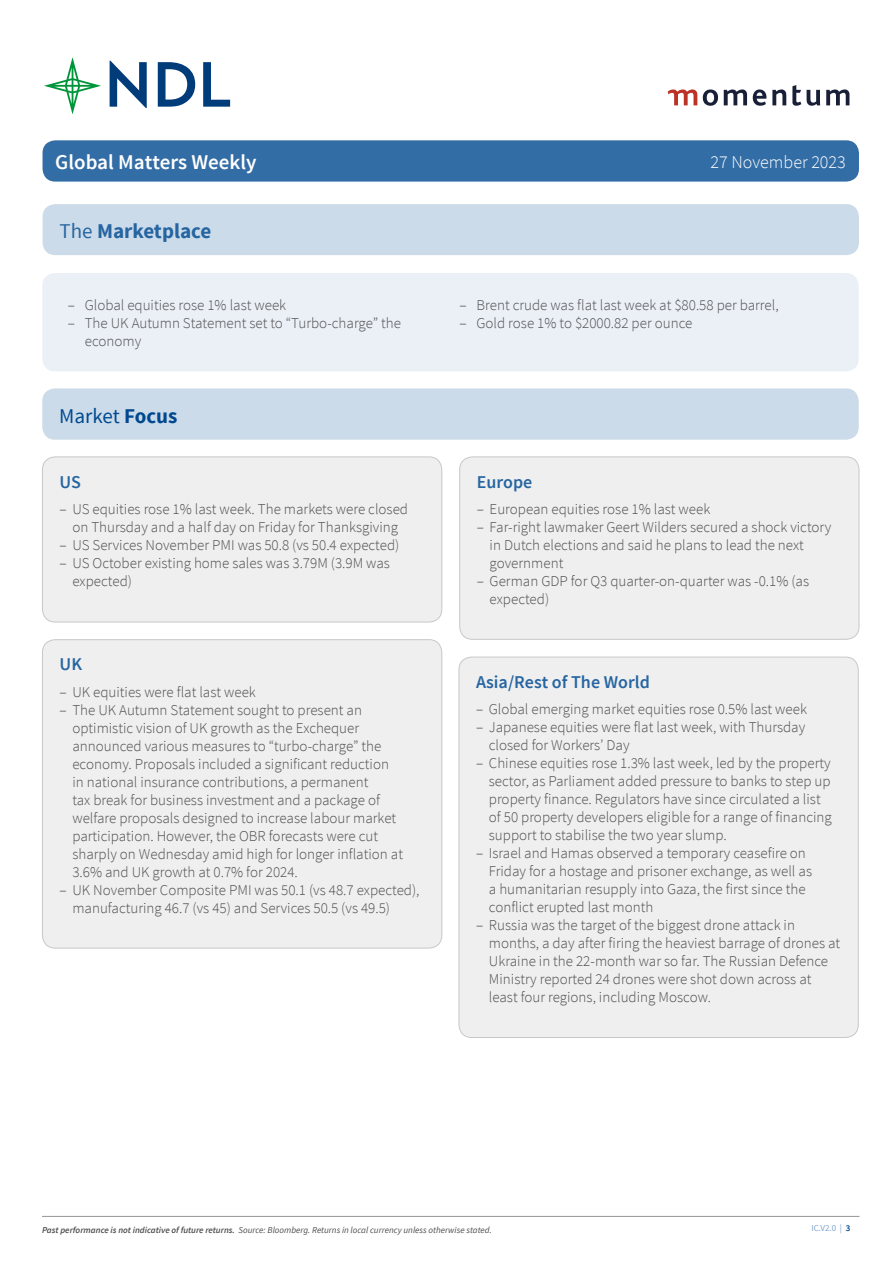
<style>
.page{position:relative;width:893px;height:1263px;background:#fff}
.page>*{position:absolute;margin:0;border:0;box-sizing:border-box;transform-origin:0 0}
.t1{font:600 21px "Source Sans Pro";color:#fff}
.t2{font:700 21px "Source Sans Pro";color:#2665a1}
.t3{font:21px "Source Sans Pro";color:#004990}
.t4{font:600 18px "Source Sans Pro";color:#2665a1}
.t5{font:300 18px "Source Sans Pro";color:#fff}
.t6{font:300 15px/18px "Source Sans Pro";color:#4d4d4f}
.t7{font:italic 9px "Source Sans Pro";color:#4d4d4f}
.t8{font:9px "Source Sans Pro";color:#80a4c8}
.s1{font-weight:400}
.s2{font-weight:700}
.s3{font-weight:600}
.s4{font-weight:600;color:#004990}
</style>
<div class="page">
<svg style="left:668px;top:89px;width:29px;height:16px"></svg>
<svg style="left:724px;top:89px;width:23px;height:16px"></svg>
<svg style="left:753px;top:89px;width:13px;height:17px"></svg>
<svg style="left:772px;top:89px;width:14px;height:16px"></svg>
<svg style="left:792px;top:85px;width:9px;height:21px"></svg>
<svg style="left:807px;top:90px;width:13px;height:16px"></svg>
<svg style="left:826px;top:89px;width:23px;height:16px"></svg>
<svg style="left:703px;top:89px;width:15px;height:17px"></svg>
<svg style="left:44px;top:57px;width:57px;height:57px"></svg>
<svg style="left:110px;top:61px;width:37px;height:47px"></svg>
<svg style="left:158px;top:62px;width:37px;height:45px"></svg>
<svg style="left:203px;top:62px;width:27px;height:45px"></svg>
<div style="left:43px;top:140px;width:816px;height:42px;background:#336da6;border-radius:13px"></div>
<hr style="left:42px;top:1216px;width:817px;height:1px;background:#939598">
<div style="left:43px;top:204px;width:816px;height:51px;background:#ccdbe9;border-radius:13px"></div>
<div style="left:42px;top:457px;width:400px;height:165px;background:#efefef;border-radius:13px"></div>
<div style="left:42px;top:457px;width:400px;height:165px;border:1px solid #c8c8ca;border-radius:13px"></div>
<div style="left:459px;top:657px;width:399px;height:380px;background:#efefef;border-radius:13px"></div>
<div style="left:42px;top:273px;width:817px;height:98px;background:#ebf0f6;border-radius:13px"></div>
<div style="left:460px;top:457px;width:399px;height:182px;background:#efefef;border-radius:13px"></div>
<div style="left:459px;top:457px;width:400px;height:182px;border:1px solid #c8c8ca;border-radius:13px"></div>
<div style="left:42px;top:388px;width:817px;height:52px;background:#ccdbe9;border-radius:13px"></div>
<div style="left:42px;top:640px;width:400px;height:308px;background:#efefef;border-radius:13px"></div>
<div style="left:42px;top:639px;width:400px;height:309px;border:1px solid #c8c8ca;border-radius:13px"></div>
<h1 class="t1" style="left:55px;top:149px;width:203px">Global Matters Weekly</h1>
<p class="t5" style="left:710px;top:151px;width:137px">27 November 2023</p>
<h1 class="t2" style="left:60px;top:217px;width:153px"><span class="s1">The</span> Marketplace</h1>
<p class="t6" style="left:68px;top:296px;width:220px">– Global equities rose 1% last week</p>
<p class="t6" style="left:85px;top:314px;width:318px;text-indent:-17px">– The UK Autumn Statement set to “Turbo-charge” the economy</p>
<h1 class="t3" style="left:59px;top:403px;width:120px">Market <span class="s2">Focus</span></h1>
<p class="t4" style="left:60px;top:470px;width:23px">US</p>
<p class="t6" style="left:60px;top:500px;width:350px;text-align:center">– US equities rose 1% last week. The markets were closed on Thursday and a half day on Friday for Thanksgiving</p>
<p class="t6" style="left:60px;top:536px;width:341px">– US Services November PMI was 50.8 (vs 50.4 expected)</p>
<p class="t6" style="left:72px;top:554px;width:319px;text-indent:-13px">– US October existing home sales was 3.79M (3.9M was expected)</p>
<p class="t4" style="left:60px;top:653px;width:24px">UK</p>
<p class="t6" style="left:60px;top:683px;width:198px">– UK equities were flat last week</p>
<p class="t6" style="left:72px;top:701px;width:332px;text-indent:-13px">– The UK Autumn Statement sought to present an optimistic vision of UK growth as the Exchequer announced various measures to “turbo-charge” the economy. Proposals included a significant reduction in national insurance contributions, a permanent<br>tax break for business investment and a package of welfare proposals designed to increase labour market participation. However, the OBR forecasts were cut sharply on Wednesday amid high for longer inflation at 3.6% and UK growth at 0.7% for 2024.</p>
<p class="t6" style="left:72px;top:881px;width:349px;text-indent:-13px">– UK November Composite PMI was 50.1 (vs 48.7 expected), manufacturing 46.7 (vs 45) and Services 50.5 (vs 49.5)</p>
<p class="t6" style="left:459px;top:296px;width:321px">– Brent crude was flat last week at $80.58 per barrel,</p>
<p class="t6" style="left:459px;top:314px;width:234px">– Gold rose 1% to $2000.82 per ounce</p>
<p class="t4" style="left:477px;top:470px;width:57px">Europe</p>
<p class="t6" style="left:477px;top:500px;width:235px">– European equities rose 1% last week</p>
<p class="t6" style="left:490px;top:518px;width:343px;text-indent:-13px">– Far-right lawmaker Geert Wilders secured a shock victory in Dutch elections and said he plans to lead the next government</p>
<p class="t6" style="left:490px;top:572px;width:321px;text-indent:-13px">– German GDP for Q3 quarter-on-quarter was -0.1% (as expected)</p>
<p class="t4" style="left:476px;top:670px;width:175px">Asia/Rest of The World</p>
<p class="t6" style="left:476px;top:700px;width:332px">– Global emerging market equities rose 0.5% last week</p>
<p class="t6" style="left:489px;top:718px;width:318px;text-indent:-13px">– Japanese equities were flat last week, with Thursday closed for Workers’ Day</p>
<p class="t6" style="left:489px;top:754px;width:344px;text-indent:-13px">– Chinese equities rose 1.3% last week, led by the property sector, as Parliament added pressure to banks to step up property finance. Regulators have since circulated a list of 50 property developers eligible for a range of financing support to stabilise the two year slump.</p>
<p class="t6" style="left:489px;top:844px;width:325px;text-indent:-13px">– Israel and Hamas observed a temporary ceasefire on Friday for a hostage and prisoner exchange, as well as a humanitarian resupply into Gaza, the first since the conflict erupted last month</p>
<p class="t6" style="left:489px;top:916px;width:353px;text-indent:-13px">– Russia was the target of the biggest drone attack in months, a day after firing the heaviest barrage of drones at Ukraine in the 22-month war so far. The Russian Defence Ministry reported 24 drones were shot down across at least four regions, including Moscow.</p>
<p class="t7" style="left:42px;top:1224px;width:451px"><span class="s3">Past performance is not indicative of future returns.</span> Source: Bloomberg. Returns in local currency unless otherwise stated.</p>
<p class="t8" style="left:811px;top:1223px;width:41px">IC.V2.0 | <span class="s4">3</span></p>
</div>
